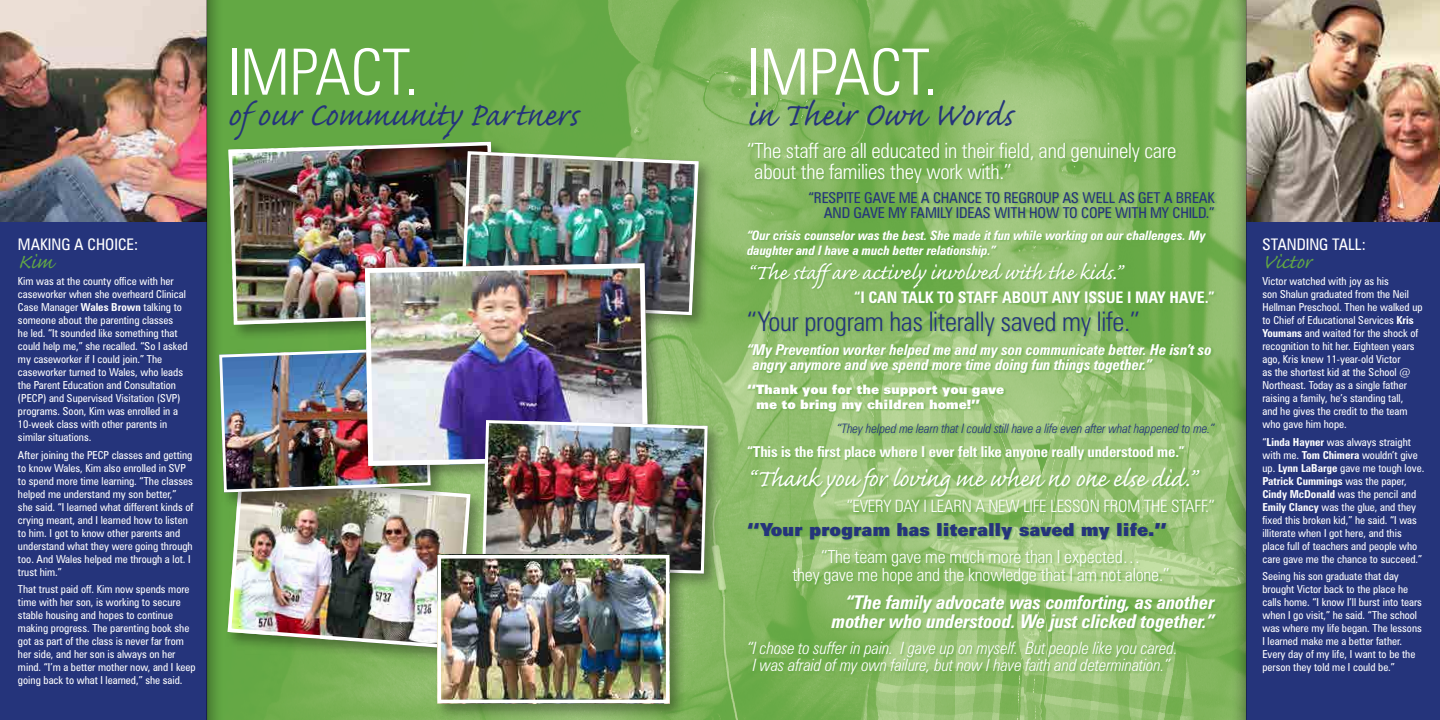
<style>
.page{position:relative;width:1440px;height:720px;background:#fff}
.page>*{position:absolute;margin:0;border:0;box-sizing:border-box;transform-origin:0 0}
.t1{font:300 condensed 64px "Zurich BT";color:#fff}
.t2{font:42px "Caflisch Script MM 406";color:#25347b}
.t3{font:31px "Caflisch Script MM 406";letter-spacing:-.01em;color:#fff}
.t4{font:27px "Caflisch Script MM 406";letter-spacing:-.01em;color:#fff}
.t5{font:300 condensed 27px "Zurich BT";letter-spacing:-.01em;color:#25347b}
.t6{font:26px "Caflisch Script MM 406";color:#62a744}
.t7{font:300 condensed 21px/21px "Zurich BT";letter-spacing:-.01em;color:#fff}
.t8{font:italic 700 condensed 19px/19px "Zurich BT";letter-spacing:-.01em;color:#fff;text-align:right}
.t9{font:300 condensed 18px/18px "Zurich BT";letter-spacing:-.01em;color:#fff;text-align:center}
.t10{font:900 18px "Zurich BT";letter-spacing:-.01em;color:#25347b}
.t11{font:italic 300 condensed 17px/17px "Zurich BT";letter-spacing:-.01em;color:#fff;text-align:center}
.t12{font:300 condensed 17px "Zurich BT";letter-spacing:-.01em;color:#fff}
.t13{font:700 condensed 16px "Zurich BT";letter-spacing:-.01em;color:#fff}
.t14{font:condensed 16px "Zurich BT";color:#fff}
.t15{font:italic 700 condensed 15px/15px "Zurich BT";letter-spacing:-.01em;color:#fff}
.t16{font:condensed 15px/15px "Zurich BT";letter-spacing:-.01em;color:#25347b;text-align:right}
.t17{font:700 condensed 15px "Zurich BT";letter-spacing:-.01em;color:#fff}
.t18{font:italic 700 condensed 13px/15px "Zurich BT";letter-spacing:-.01em;color:#fff}
.t19{font:italic 300 condensed 13px "Zurich BT";letter-spacing:-.01em;color:#25347b}
.t20{font:900 13px/15px "Zurich BT";letter-spacing:-.01em;color:#fff}
.t21{font:condensed 11px/13px "Zurich BT";color:#fff}
.s1{font-weight:700}
</style>
<div class="page">
<img style="left:229px;top:0;width:995px;height:720px">
<div style="left:0;top:0;width:207px;height:720px;background:#25347b"></div>
<img style="left:0;top:0;width:207px;height:222px">
<div style="left:746px;top:142px;width:473px;height:535px;background:#62a744;opacity:.75"></div>
<div style="left:225px;top:138px;width:288px;height:203px;background:#000;opacity:.35"></div>
<img style="left:229px;top:140px;width:269px;height:187px">
<div style="left:224px;top:474px;width:263px;height:191px;background:#000;opacity:.35"></div>
<img style="left:229px;top:482px;width:243px;height:169px">
<div style="left:216px;top:344px;width:231px;height:165px;background:#000;opacity:.35"></div>
<img style="left:229px;top:346px;width:203px;height:148px">
<div style="left:458px;top:148px;width:257px;height:183px;background:#000;opacity:.35"></div>
<img style="left:459px;top:150px;width:241px;height:167px">
<div style="left:1246px;top:0;width:194px;height:720px;background:#25347b"></div>
<img style="left:1246px;top:0;width:194px;height:222px">
<div style="left:361px;top:259px;width:304px;height:223px;background:#000;opacity:.35"></div>
<img style="left:362px;top:261px;width:288px;height:207px">
<svg style="left:1224px;top:0;width:22px;height:720px;background:#82ae61"></svg>
<svg style="left:207px;top:0;width:22px;height:720px;background:#5d9946"></svg>
<div style="left:479px;top:417px;width:245px;height:173px;background:#000;opacity:.35"></div>
<img style="left:481px;top:418px;width:228px;height:157px">
<div style="left:434px;top:551px;width:252px;height:169px;background:#000;opacity:.35"></div>
<img style="left:442px;top:560px;width:222px;height:138px">
<div style="left:437px;top:555px;width:232px;height:148px;border:4px solid #fff"></div>
<h1 class="t1" style="left:228px;top:33px;width:193px">IMPACT.</h1>
<h2 class="t2" style="left:228px;top:93px;width:352px">of our Community Partners</h2>
<h3 class="t14" style="left:18px;top:234px;width:122px">MAKING A CHOICE:</h3>
<h3 class="t6" style="left:18px;top:248px;width:37px">Kim</h3>
<p class="t21" style="left:18px;top:275px;width:171px">Kim was at the county office with her caseworker when she overheard Clinical Case Manager <span class="s1">Wales Brown</span> talking to someone about the parenting classes<br>he led. “It sounded like something that could help me,” she recalled. “So I asked my caseworker if I could join.” The caseworker turned to Wales, who leads the Parent Education and Consultation (PECP) and Supervised Visitation (SVP) programs. Soon, Kim was enrolled in a 10-week class with other parents in similar situations.</p>
<p class="t21" style="left:18px;top:448px;width:177px">After joining the PECP classes and getting to know Wales, Kim also enrolled in SVP to spend more time learning. “The classes helped me understand my son better,” she said. “I learned what different kinds of crying meant, and I learned how to listen to him. I got to know other parents and understand what they were going through too. And Wales helped me through a lot. I trust him.”</p>
<p class="t21" style="left:18px;top:583px;width:179px">That trust paid off. Kim now spends more time with her son, is working to secure stable housing and hopes to continue making progress. The parenting book she got as part of the class is never far from her side, and her son is always on her mind. “I’m a better mother now, and I keep going back to what I learned,” she said.</p>
<h1 class="t1" style="left:747px;top:33px;width:193px">IMPACT.</h1>
<h2 class="t2" style="left:747px;top:93px;width:267px">in Their Own Words</h2>
<h3 class="t7" style="left:755px;top:140px;width:423px;text-indent:-8px">“The staff are all educated in their field, and genuinely care about the families they work with.”</h3>
<h3 class="t16" style="left:808px;top:190px;width:408px">“RESPITE GAVE ME A CHANCE TO REGROUP AS WELL AS GET A BREAK<br>AND GAVE MY FAMILY IDEAS WITH HOW TO COPE WITH MY CHILD.”</h3>
<p class="t18" style="left:747px;top:228px;width:460px">“Our crisis counselor was the best. She made it fun while working on our challenges. My daughter and I have a much better relationship.”</p>
<h3 class="t4" style="left:747px;top:258px;width:376px">“The staff are actively involved with the kids.”</h3>
<h3 class="t13" style="left:854px;top:287px;width:362px">“I CAN TALK TO STAFF ABOUT ANY ISSUE I MAY HAVE.”</h3>
<h3 class="t5" style="left:747px;top:305px;width:394px">“Your program has literally saved my life.”</h3>
<h3 class="t15" style="left:753px;top:342px;width:460px;text-indent:-6px">“My Prevention worker helped me and my son communicate better. He isn’t so angry anymore and we spend more time doing fun things together.”</h3>
<p class="t20" style="left:756px;top:382px;width:250px;text-indent:-9px">“Thank you for the support you gave me to bring my children home!”</p>
<p class="t19" style="left:837px;top:420px;width:379px">“They helped me learn that I could still have a life even after what happened to me.”</p>
<h3 class="t17" style="left:747px;top:442px;width:439px">“This is the first place where I ever felt like anyone really understood me.”</h3>
<h3 class="t3" style="left:747px;top:462px;width:450px">“Thank you for loving me when no one else did.”</h3>
<h3 class="t12" style="left:847px;top:495px;width:370px">“EVERY DAY I LEARN A NEW LIFE LESSON FROM THE STAFF.”</h3>
<h3 class="t10" style="left:747px;top:518px;width:421px">“Your program has literally saved my life.”</h3>
<h3 class="t9" style="left:792px;top:547px;width:379px">“The team gave me much more than I expected…<br>they gave me hope and the knowledge that I am not alone.”</h3>
<h3 class="t8" style="left:832px;top:592px;width:384px">“The family advocate was comforting, as another mother who understood. We just clicked together.”</h3>
<h3 class="t11" style="left:747px;top:639px;width:432px">“I chose to suffer in pain. I gave up on myself. But people like you cared.<br>I was afraid of my own failure, but now I have faith and determination.”</h3>
<h3 class="t14" style="left:1262px;top:234px;width:105px">STANDING TALL:</h3>
<h3 class="t6" style="left:1262px;top:248px;width:50px">Victor</h3>
<p class="t21" style="left:1262px;top:275px;width:162px">Victor watched with joy as his<br>son Shalun graduated from the Neil Hellman Preschool. Then he walked up to Chief of Educational Services <span class="s1">Kris Youmans</span> and waited for the shock of recognition to hit her. Eighteen years ago, Kris knew 11-year-old Victor<br>as the shortest kid at the School @ Northeast. Today as a single father raising a family, he’s standing tall,<br>and he gives the credit to the team who gave him hope.</p>
<p class="t21" style="left:1262px;top:435px;width:163px">“<span class="s1">Linda Hayner</span> was always straight with me. <span class="s1">Tom Chimera</span> wouldn’t give up. <span class="s1">Lynn LaBarge</span> gave me tough love.<br><span class="s1">Patrick Cummings</span> was the paper, <span class="s1">Cindy McDonald</span> was the pencil and <span class="s1">Emily Clancy</span> was the glue, and they fixed this broken kid,” he said. “I was illiterate when I got here, and this place full of teachers and people who care gave me the chance to succeed.”</p>
<p class="t21" style="left:1262px;top:570px;width:161px">Seeing his son graduate that day brought Victor back to the place he calls home. “I know I’ll burst into tears when I go visit,” he said. “The school was where my life began. The lessons I learned make me a better father.<br>Every day of my life, I want to be the person they told me I could be.”</p>
</div>
